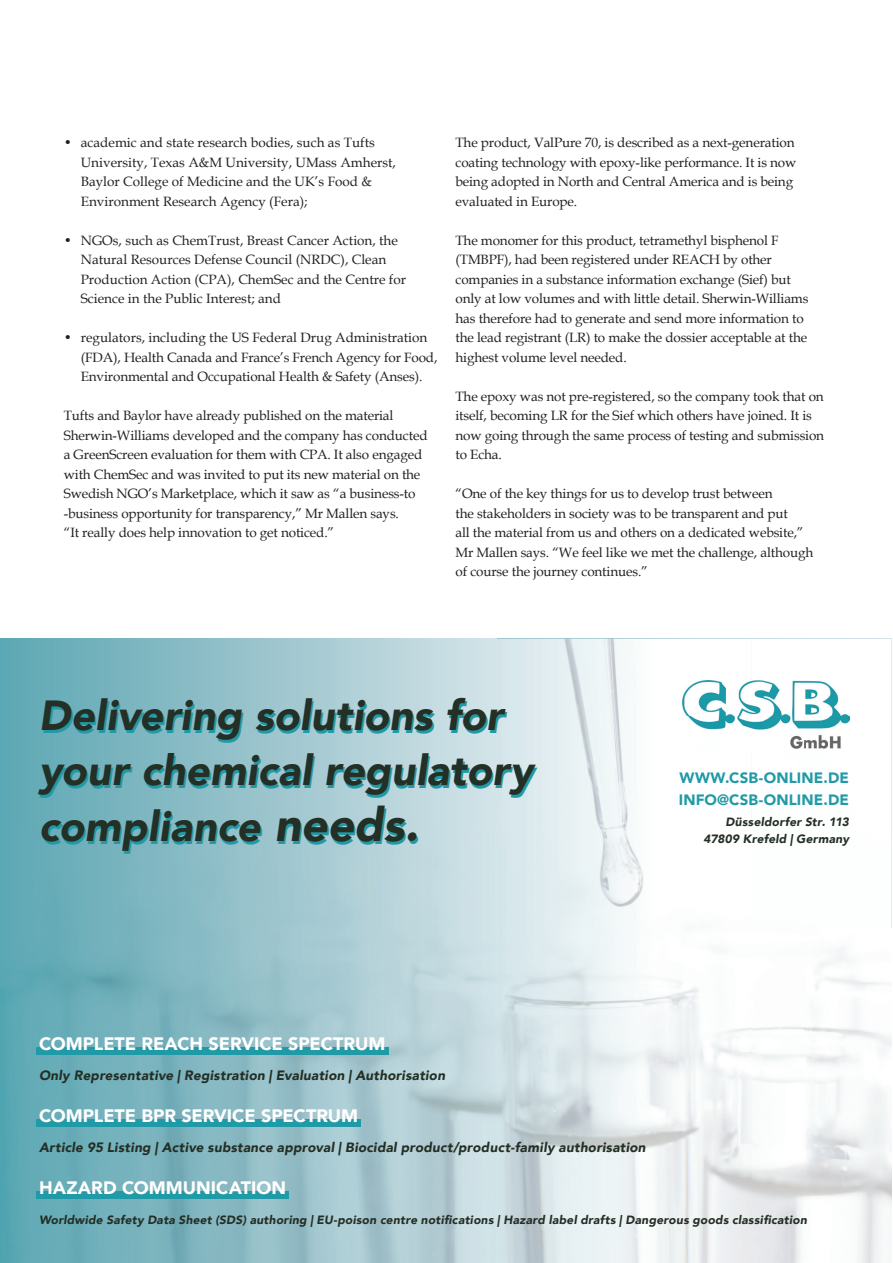
<style>
.page{position:relative;width:893px;height:1263px;background:#fff}
.page>*{position:absolute;margin:0;border:0;box-sizing:border-box;transform-origin:0 0}
.t1{font:italic 900 42px/55.5px "Avenir";color:#242f25}
.t2{font:900 18px "Avenir";letter-spacing:-.005em;color:#fff}
.t3{font:900 15px/22.5px "Avenir";letter-spacing:.005em;color:#219aa7}
.Body_text{font:13.5px/19.5px "Book Antiqua";letter-spacing:-.01em;color:#231f20}
.t4{font:italic 900 13.5px "Avenir";letter-spacing:.015em;color:#242f25}
.t5{font:italic 900 12px/16.5px "Avenir";letter-spacing:.02em;color:#242f25;text-align:right}
.s1{font-size:46.5px}
</style>
<div class="page">
<img style="left:0;top:639px;width:891px;height:624px">
<img style="left:680px;top:680px;width:169px;height:72px">
<div style="left:36px;top:1119px;width:325px;height:8px;background:#219aa7"></div>
<div style="left:36px;top:1191px;width:253px;height:8px;background:#219aa7"></div>
<div style="left:36px;top:1047px;width:353px;height:7px;background:#219aa7"></div>
<p class="Body_text" style="left:81px;top:132px;width:317px;text-indent:-17px">• academic and state research bodies, such as Tufts University, Texas A&amp;M University, UMass Amherst, Baylor College of Medicine and the UK’s Food &amp; Environment Research Agency (Fera);</p>
<p class="Body_text" style="left:81px;top:230px;width:327px;text-indent:-17px">• NGOs, such as ChemTrust, Breast Cancer Action, the Natural Resources Defense Council (NRDC), Clean Production Action (CPA), ChemSec and the Centre for Science in the Public Interest; and</p>
<p class="Body_text" style="left:81px;top:327px;width:358px;text-indent:-17px">• regulators, including the US Federal Drug Administration (FDA), Health Canada and France’s French Agency for Food,<br>Environmental and Occupational Health &amp; Safety (Anses).</p>
<p class="Body_text" style="left:64px;top:405px;width:365px">Tufts and Baylor have already published on the material Sherwin-Williams developed and the company has conducted a GreenScreen evaluation for them with CPA. It also engaged with ChemSec and was invited to put its new material on the Swedish NGO’s Marketplace, which it saw as “a business-to -business opportunity for transparency,” Mr Mallen says.<br>“It really does help innovation to get noticed.”</p>
<p class="Body_text" style="left:455px;top:132px;width:342px">The product, ValPure 70, is described as a next-generation coating technology with epoxy-like performance. It is now being adopted in North and Central America and is being evaluated in Europe.</p>
<p class="Body_text" style="left:455px;top:230px;width:354px">The monomer for this product, tetramethyl bisphenol F (TMBPF), had been registered under REACH by other companies in a substance information exchange (Sief) but only at low volumes and with little detail. Sherwin-Williams has therefore had to generate and send more information to the lead registrant (LR) to make the dossier acceptable at the highest volume level needed.</p>
<p class="Body_text" style="left:455px;top:386px;width:370px">The epoxy was not pre-registered, so the company took that on itself, becoming LR for the Sief which others have joined. It is now going through the same process of testing and submission to Echa.</p>
<p class="Body_text" style="left:455px;top:483px;width:359px">“One of the key things for us to develop trust between<br>the stakeholders in society was to be transparent and put<br>all the material from us and others on a dedicated website,” Mr Mallen says. “We feel like we met the challenge, although of course the journey continues.”</p>
<p class="t1" style="left:39px;top:687px;width:496px">Delivering solutions for your chemical regulatory compliance <span class="s1">needs.</span></p>
<p class="t3" style="left:679px;top:766px;width:172px">WWW.CSB-ONLINE.DE<br>INFO@CSB-ONLINE.DE</p>
<p class="t5" style="left:703px;top:814px;width:147px">Düsseldorfer Str. 113<br>47809 Krefeld | Germany</p>
<p class="t2" style="left:39px;top:1028px;width:348px">COMPLETE REACH SERVICE SPECTRUM</p>
<p class="t4" style="left:39px;top:1064px;width:408px">Only Representative | Registration | Evaluation | Authorisation</p>
<p class="t2" style="left:39px;top:1100px;width:321px">COMPLETE BPR SERVICE SPECTRUM</p>
<p class="t4" style="left:39px;top:1136px;width:608px">Article 95 Listing | Active substance approval | Biocidal product/product-family authorisation</p>
<p class="t2" style="left:39px;top:1172px;width:249px">HAZARD COMMUNICATION</p>
<p class="t5" style="left:39px;top:1211px;width:769px">Worldwide Safety Data Sheet (SDS) authoring | EU-poison centre notifications | Hazard label drafts | Dangerous goods classification</p>
</div>
